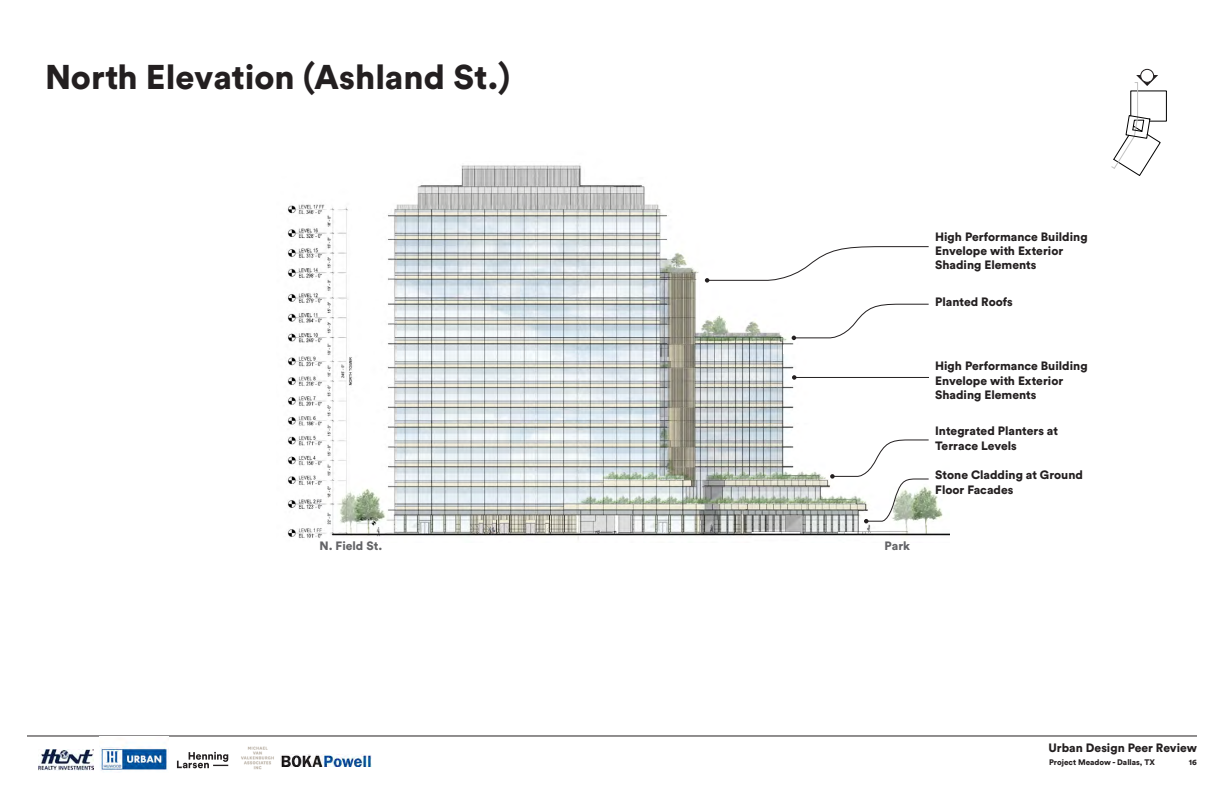
<style>
.page{position:relative;width:1224px;height:792px;background:#fff}
.page>*{position:absolute;margin:0;border:0;box-sizing:border-box;transform-origin:0 0}
.Small_Heading_14_16{font:900 34px "Circular Pro";color:#231f20}
.Caption_on_image__Wh{font:900 12px/14.4px "Circular Pro";color:#231f20}
.Caption_on_image__Wh-2{font:900 12px "Circular Pro";color:#636366}
.t1{font:900 8px "Circular Pro";color:#231f20}
</style>
<div class="page">
<hr style="left:27px;top:736px;width:1170px;height:1px;background:#231f20">
<img style="left:39px;top:750px;width:55px;height:20px">
<img style="left:99px;top:745px;width:70px;height:26px">
<img style="left:241px;top:746px;width:33px;height:24px">
<svg style="left:177px;top:752px;width:51px;height:16px"></svg>
<img style="left:281px;top:754px;width:91px;height:13px">
<svg style="left:1112px;top:75px;width:55px;height:101px"></svg>
<div style="left:1141px;top:69px;width:13px;height:13px;background:#fff;border-radius:50%"></div>
<div style="left:1140px;top:69px;width:14px;height:14px;border:1px solid #231f20;border-radius:50%"></div>
<img style="left:287px;top:165px;width:662px;height:375px">
<hr style="left:794px;top:377px;width:135px;height:1px;background:#231f20">
<svg style="left:792px;top:375px;width:4px;height:5px"></svg>
<svg style="left:792px;top:303px;width:137px;height:37px"></svg>
<svg style="left:705px;top:246px;width:224px;height:37px"></svg>
<svg style="left:830px;top:439px;width:99px;height:84px"></svg>
<div style="left:784px;top:345px;width:16px;height:9px;background:#fff"></div>
<p class="Small_Heading_14_16" style="left:45px;top:53px;width:467px">North Elevation (Ashland St.)</p>
<p class="Caption_on_image__Wh-2" style="left:319px;top:537px;width:64px">N. Field St.</p>
<p class="Caption_on_image__Wh-2" style="left:885px;top:537px;width:27px">Park</p>
<p class="Caption_on_image__Wh" style="left:935px;top:229px;width:154px">High Performance Building<br>Envelope with Exterior<br>Shading Elements</p>
<p class="Caption_on_image__Wh" style="left:935px;top:294px;width:79px">Planted Roofs</p>
<p class="Caption_on_image__Wh" style="left:935px;top:359px;width:154px">High Performance Building<br>Envelope with Exterior<br>Shading Elements</p>
<p class="Caption_on_image__Wh" style="left:935px;top:423px;width:124px">Integrated Planters at<br>Terrace Levels</p>
<p class="Caption_on_image__Wh" style="left:935px;top:468px;width:149px">Stone Cladding at Ground<br>Floor Facades</p>
<p class="Caption_on_image__Wh" style="left:1049px;top:740px;width:150px">Urban Design Peer Review</p>
<p class="t1" style="left:1049px;top:756px;width:108px">Project Meadow - Dallas, TX</p>
<p class="t1" style="left:1189px;top:757px;width:10px">16</p>
</div>
